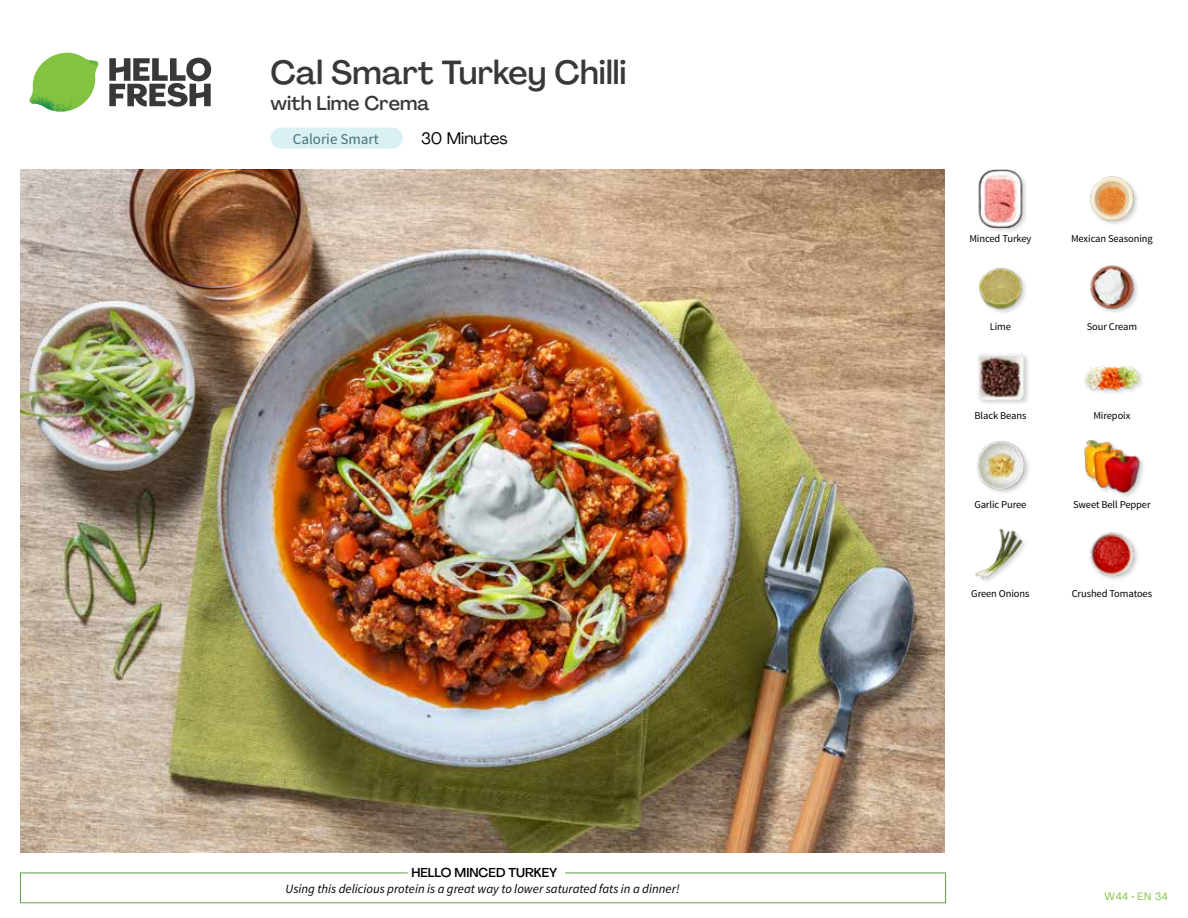
<style>
.page{position:relative;width:1188px;height:918px;background:#fff}
.page>*{position:absolute;margin:0;border:0;box-sizing:border-box;transform-origin:0 0}
.t1{font:500 33px "Agrandir";color:#383839}
.t2{font:500 19.5px "Agrandir";color:#383839}
.t3{font:16.5px "Agrandir";color:#000}
.t4{font:15px "Source Sans Pro";color:#43717b}
.t5{font:italic 12.75px "Source Sans Pro";color:#000}
.t6{font:500 12.75px "Agrandir";color:#000}
.t7{font:10.5px "Source Sans Pro";letter-spacing:-.01em;color:#000}
.t8{font:10.5px "Agrandir";letter-spacing:.05em;color:#82c341}
</style>
<div class="page">
<div style="left:271px;top:128px;width:132px;height:21px;background:#dbf0f2;border-radius:10px"></div>
<svg style="left:109px;top:57px;width:102px;height:50px"></svg>
<svg style="left:34px;top:53px;width:62px;height:40px"></svg>
<img style="left:67px;top:53px;width:32px;height:26px">
<img style="left:33px;top:75px;width:59px;height:11px">
<img style="left:29px;top:79px;width:61px;height:33px">
<img style="left:65px;top:86px;width:27px;height:25px">
<div style="left:20px;top:873px;width:926px;height:30px;border:1px solid #609f43"></div>
<div style="left:408px;top:865px;width:157px;height:15px;background:#fff"></div>
<img style="left:21px;top:170px;width:924px;height:682px">
<img style="left:1090px;top:532px;width:48px;height:48px">
<img style="left:975px;top:528px;width:50px;height:54px">
<div style="left:1083px;top:439px;width:63px;height:60px;background:#000;opacity:.2"></div>
<img style="left:1083px;top:439px;width:58px;height:55px">
<div style="left:976px;top:440px;width:55px;height:56px;background:#000;opacity:.2"></div>
<img style="left:976px;top:441px;width:49px;height:48px">
<div style="left:1083px;top:365px;width:63px;height:31px;background:#000;opacity:.2"></div>
<img style="left:1083px;top:365px;width:58px;height:30px">
<div style="left:976px;top:352px;width:55px;height:55px;background:#000;opacity:.2"></div>
<img style="left:977px;top:353px;width:47px;height:46px">
<img style="left:1090px;top:265px;width:48px;height:48px">
<div style="left:979px;top:267px;width:49px;height:49px;background:#000;opacity:.2"></div>
<img style="left:978px;top:267px;width:46px;height:45px">
<img style="left:1090px;top:176px;width:48px;height:48px">
<div style="left:978px;top:169px;width:50px;height:65px;background:#000;opacity:.2"></div>
<img style="left:978px;top:170px;width:50px;height:57px">
<h1 class="t1" style="left:271px;top:52px;width:358px">Cal Smart Turkey Chilli</h1>
<h2 class="t2" style="left:271px;top:91px;width:160px">with Lime Crema</h2>
<h3 class="t4" style="left:293px;top:129px;width:87px">Calorie Smart</h3>
<h3 class="t3" style="left:421px;top:128px;width:88px">30 Minutes</h3>
<p class="t6" style="left:411px;top:864px;width:148px">HELLO MINCED TURKEY</p>
<p class="t5" style="left:286px;top:881px;width:396px">Using this delicious protein is a great way to lower saturated fats in a dinner!</p>
<p class="t7" style="left:969px;top:232px;width:64px">Minced Turkey</p>
<p class="t7" style="left:1071px;top:232px;width:83px">Mexican Seasoning</p>
<p class="t7" style="left:990px;top:320px;width:23px">Lime</p>
<p class="t7" style="left:1087px;top:320px;width:52px">Sour Cream</p>
<p class="t7" style="left:974px;top:409px;width:53px">Black Beans</p>
<p class="t7" style="left:1093px;top:409px;width:39px">Mirepoix</p>
<p class="t7" style="left:974px;top:498px;width:54px">Garlic Puree</p>
<p class="t7" style="left:1073px;top:498px;width:79px">Sweet Bell Pepper</p>
<p class="t7" style="left:971px;top:587px;width:60px">Green Onions</p>
<p class="t7" style="left:1072px;top:587px;width:82px">Crushed Tomatoes</p>
<p class="t8" style="left:1105px;top:890px;width:65px">W44 • EN 34</p>
</div>
